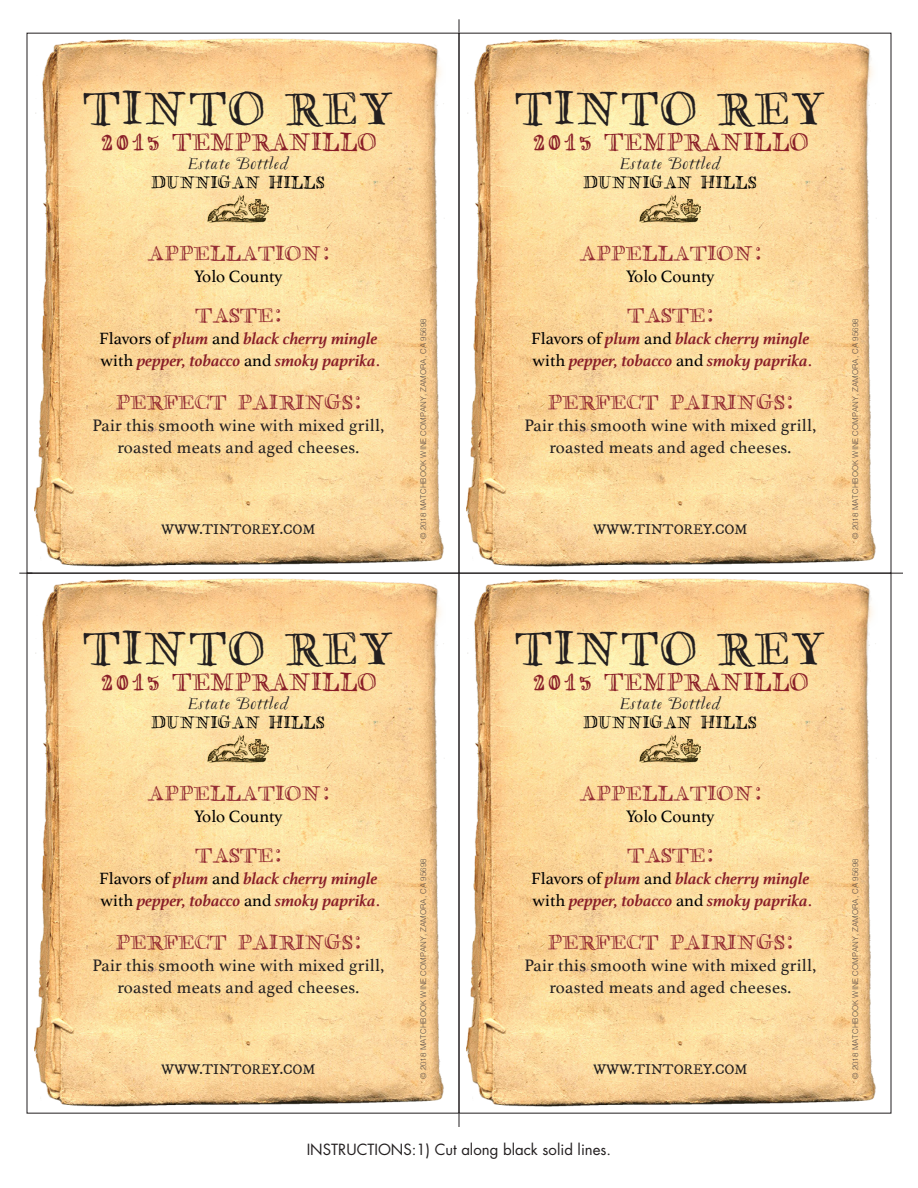
<style>
.page{position:relative;width:918px;height:1188px;background:#fff}
.page>*{position:absolute;margin:0;border:0;box-sizing:border-box;transform-origin:0 0}
.t1{font:42.45px "Saltpetre";letter-spacing:.04em;color:#231f20;scale:.93 1}
.t2{font:25.35px "Woolen";color:#231f20}
.t3{font:22.05px "Saltpetre";color:#891e28;scale:.93 1}
.t4{font:18.3px "Saltpetre";color:#942d34}
.t5{font:17.4px/22.2px "Athelas";letter-spacing:.02em;color:#231f20;text-align:center}
.t6{font:17.4px "Athelas";color:#000}
.t7{font:italic 700 17.1px/22.2px "Athelas";color:#891e28}
.t8{font:15.3px "Saltpetre";color:#000;scale:.93 1}
.t9{font:15px "Futura";color:#231f20}
.t10{font:14.25px "IM FELL DW Pica PRO Roman";color:#231f20}
.t11{font:300 7.95px "Helvetica";color:#504543}
.s1{font-size:25.5px}
.s2{font-weight:400;font-style:normal;color:#000}
.s3{font-weight:400;font-style:normal}
</style>
<div class="page">
<img style="left:466px;top:38px;width:411px;height:1069px">
<img style="left:640px;top:195px;width:61px;height:27px">
<img style="left:34px;top:38px;width:411px;height:1069px">
<img style="left:208px;top:195px;width:61px;height:27px">
<img style="left:208px;top:735px;width:61px;height:27px">
<img style="left:640px;top:735px;width:61px;height:27px">
<svg style="left:19px;top:573px;width:13px;height:1px"></svg>
<svg style="left:890px;top:573px;width:13px;height:1px"></svg>
<svg style="left:459px;top:19px;width:1px;height:13px"></svg>
<svg style="left:459px;top:1114px;width:1px;height:13px"></svg>
<p class="t1" style="left:83px;top:84px;width:335px">TINTO REY</p>
<p class="t3" style="left:99px;top:129px;width:299px"><span class="s1">2015</span> TEMPRANILLO</p>
<p class="t2" style="left:187px;top:151px;width:103px">Estate Bottled</p>
<p class="t8" style="left:151px;top:174px;width:188px">DUNNIGAN HILLS</p>
<p class="t1" style="left:515px;top:84px;width:335px">TINTO REY</p>
<p class="t3" style="left:531px;top:129px;width:299px"><span class="s1">2015</span> TEMPRANILLO</p>
<p class="t2" style="left:619px;top:151px;width:103px">Estate Bottled</p>
<p class="t8" style="left:583px;top:174px;width:188px">DUNNIGAN HILLS</p>
<p class="t4" style="left:147px;top:243px;width:183px">APPELLATION:</p>
<p class="t6" style="left:194px;top:263px;width:90px">Yolo County</p>
<p class="t4" style="left:195px;top:305px;width:88px">TASTE:</p>
<p class="t7" style="left:99px;top:327px;width:282px"><span class="s2">Flavors of</span> plum <span class="s2">and</span> black cherry mingle <span class="s2">with</span> pepper, tobacco <span class="s2">and</span> smoky paprika<span class="s3">.</span></p>
<p class="t4" style="left:116px;top:392px;width:247px">PERFECT PAIRINGS:</p>
<p class="t5" style="left:92px;top:414px;width:293px">Pair this smooth wine with mixed grill, roasted meats and aged cheeses.</p>
<p class="t10" style="left:161px;top:521px;width:156px">WWW.TINTOREY.COM</p>
<p class="t11" style="left:416px;top:539px;width:222px;rotate:-90deg">© 2018 MATCHBOOK WINE COMPANY, ZAMORA, CA 95698</p>
<p class="t4" style="left:579px;top:243px;width:183px">APPELLATION:</p>
<p class="t6" style="left:626px;top:263px;width:90px">Yolo County</p>
<p class="t4" style="left:627px;top:305px;width:88px">TASTE:</p>
<p class="t7" style="left:531px;top:327px;width:282px"><span class="s2">Flavors of</span> plum <span class="s2">and</span> black cherry mingle <span class="s2">with</span> pepper, tobacco <span class="s2">and</span> smoky paprika<span class="s3">.</span></p>
<p class="t4" style="left:548px;top:392px;width:247px">PERFECT PAIRINGS:</p>
<p class="t5" style="left:524px;top:414px;width:293px">Pair this smooth wine with mixed grill, roasted meats and aged cheeses.</p>
<p class="t10" style="left:593px;top:521px;width:156px">WWW.TINTOREY.COM</p>
<p class="t11" style="left:848px;top:539px;width:222px;rotate:-90deg">© 2018 MATCHBOOK WINE COMPANY, ZAMORA, CA 95698</p>
<p class="t1" style="left:83px;top:624px;width:335px">TINTO REY</p>
<p class="t3" style="left:99px;top:669px;width:299px"><span class="s1">2015</span> TEMPRANILLO</p>
<p class="t2" style="left:187px;top:691px;width:103px">Estate Bottled</p>
<p class="t8" style="left:151px;top:714px;width:188px">DUNNIGAN HILLS</p>
<p class="t4" style="left:147px;top:783px;width:183px">APPELLATION:</p>
<p class="t6" style="left:194px;top:803px;width:90px">Yolo County</p>
<p class="t4" style="left:195px;top:845px;width:88px">TASTE:</p>
<p class="t7" style="left:99px;top:867px;width:282px"><span class="s2">Flavors of</span> plum <span class="s2">and</span> black cherry mingle <span class="s2">with</span> pepper, tobacco <span class="s2">and</span> smoky paprika<span class="s3">.</span></p>
<p class="t4" style="left:116px;top:932px;width:247px">PERFECT PAIRINGS:</p>
<p class="t5" style="left:92px;top:954px;width:293px">Pair this smooth wine with mixed grill, roasted meats and aged cheeses.</p>
<p class="t10" style="left:161px;top:1061px;width:156px">WWW.TINTOREY.COM</p>
<p class="t11" style="left:416px;top:1079px;width:222px;rotate:-90deg">© 2018 MATCHBOOK WINE COMPANY, ZAMORA, CA 95698</p>
<p class="t1" style="left:515px;top:624px;width:335px">TINTO REY</p>
<p class="t3" style="left:531px;top:669px;width:299px"><span class="s1">2015</span> TEMPRANILLO</p>
<p class="t2" style="left:619px;top:691px;width:103px">Estate Bottled</p>
<p class="t8" style="left:583px;top:714px;width:188px">DUNNIGAN HILLS</p>
<p class="t4" style="left:579px;top:783px;width:183px">APPELLATION:</p>
<p class="t6" style="left:626px;top:803px;width:90px">Yolo County</p>
<p class="t4" style="left:627px;top:845px;width:88px">TASTE:</p>
<p class="t7" style="left:531px;top:867px;width:282px"><span class="s2">Flavors of</span> plum <span class="s2">and</span> black cherry mingle <span class="s2">with</span> pepper, tobacco <span class="s2">and</span> smoky paprika<span class="s3">.</span></p>
<p class="t4" style="left:548px;top:932px;width:247px">PERFECT PAIRINGS:</p>
<p class="t5" style="left:524px;top:954px;width:293px">Pair this smooth wine with mixed grill, roasted meats and aged cheeses.</p>
<p class="t10" style="left:593px;top:1061px;width:156px">WWW.TINTOREY.COM</p>
<p class="t9" style="left:307px;top:1140px;width:306px">INSTRUCTIONS:1) Cut along black solid lines.</p>
<p class="t11" style="left:848px;top:1079px;width:222px;rotate:-90deg">© 2018 MATCHBOOK WINE COMPANY, ZAMORA, CA 95698</p>
</div>
